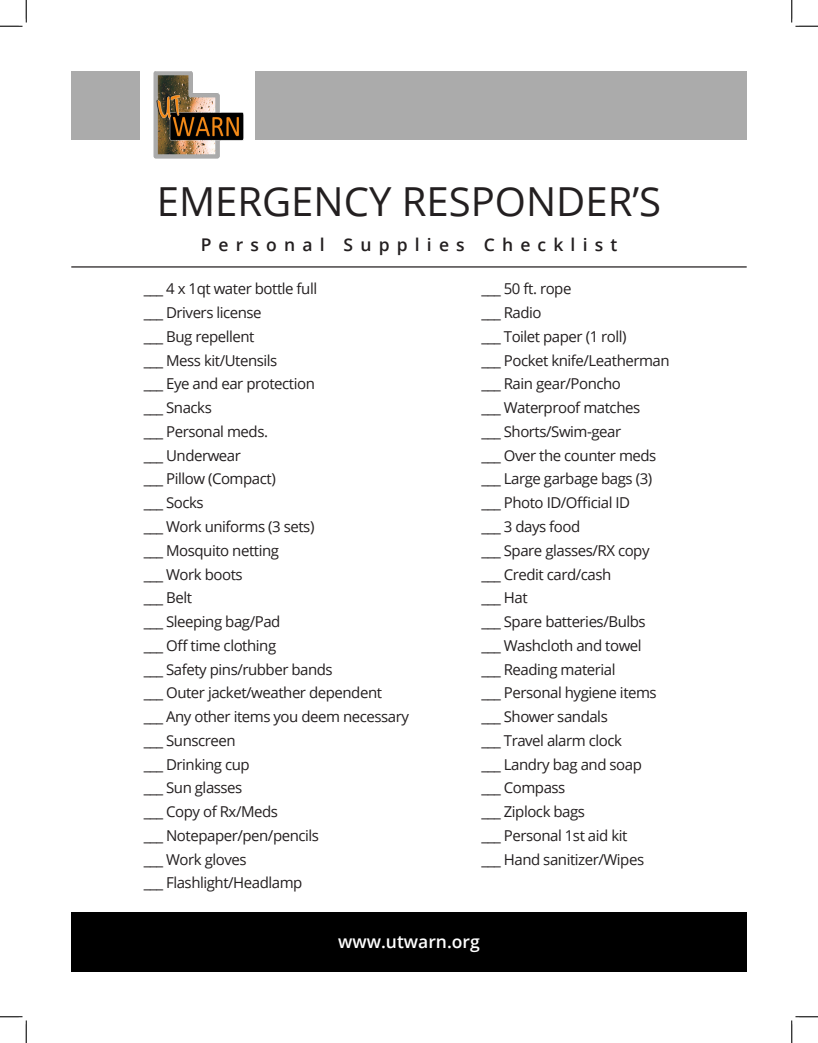
<style>
.page{position:relative;width:818px;height:1043px;background:#fff}
.page>*{position:absolute;margin:0;border:0;box-sizing:border-box;transform-origin:0 0}
.t1{font:40px "Open Sans";color:#231f20}
.t2{font:600 17.5px "Open Sans";letter-spacing:.41em;color:#231f20}
.t3{font:600 17.5px "Open Sans";color:#fff}
.t4{font:15px "Open Sans";letter-spacing:-.03em;color:#231f20}
</style>
<div class="page">
<div style="left:71px;top:71px;width:675px;height:68px;background:#ababab"></div>
<div style="left:140px;top:69px;width:115px;height:82px;background:#fff"></div>
<div style="left:71px;top:911px;width:675px;height:60px;background:#000"></div>
<hr style="left:71px;top:266px;width:675px;height:1px;background:#231f20">
<img style="left:153px;top:71px;width:90px;height:88px">
<svg style="left:0;top:0;width:27px;height:27px"></svg>
<svg style="left:0;top:1016px;width:27px;height:26px"></svg>
<svg style="left:791px;top:0;width:27px;height:27px"></svg>
<svg style="left:791px;top:1016px;width:27px;height:26px"></svg>
<p class="t1" style="left:157px;top:174px;width:506px">EMERGENCY RESPONDER’S</p>
<p class="t2" style="left:201px;top:233px;width:418px">Personal Supplies Checklist</p>
<p class="t4" style="left:144px;top:279px;width:175px">___ 4 x 1qt water bottle full</p>
<p class="t4" style="left:144px;top:302px;width:119px">___ Drivers license</p>
<p class="t4" style="left:144px;top:326px;width:112px">___ Bug repellent</p>
<p class="t4" style="left:144px;top:350px;width:135px">___ Mess kit/Utensils</p>
<p class="t4" style="left:144px;top:374px;width:173px">___ Eye and ear protection</p>
<p class="t4" style="left:144px;top:397px;width:69px">___ Snacks</p>
<p class="t4" style="left:144px;top:421px;width:126px">___ Personal meds.</p>
<p class="t4" style="left:144px;top:445px;width:99px">___ Underwear</p>
<p class="t4" style="left:144px;top:469px;width:133px">___ Pillow (Compact)</p>
<p class="t4" style="left:144px;top:492px;width:61px">___ Socks</p>
<p class="t4" style="left:144px;top:516px;width:172px">___ Work uniforms (3 sets)</p>
<p class="t4" style="left:144px;top:540px;width:137px">___ Mosquito netting</p>
<p class="t4" style="left:144px;top:564px;width:100px">___ Work boots</p>
<p class="t4" style="left:144px;top:587px;width:50px">___ Belt</p>
<p class="t4" style="left:144px;top:611px;width:138px">___ Sleeping bag/Pad</p>
<p class="t4" style="left:144px;top:635px;width:134px">___ Off time clothing</p>
<p class="t4" style="left:144px;top:659px;width:190px">___ Safety pins/rubber bands</p>
<p class="t4" style="left:144px;top:682px;width:240px">___ Outer jacket/weather dependent</p>
<p class="t4" style="left:144px;top:706px;width:266px">___ Any other items you deem necessary</p>
<p class="t4" style="left:144px;top:730px;width:93px">___ Sunscreen</p>
<p class="t4" style="left:144px;top:754px;width:107px">___ Drinking cup</p>
<p class="t4" style="left:144px;top:777px;width:100px">___ Sun glasses</p>
<p class="t4" style="left:144px;top:801px;width:136px">___ Copy of Rx/Meds</p>
<p class="t4" style="left:144px;top:825px;width:177px">___ Notepaper/pen/pencils</p>
<p class="t4" style="left:144px;top:849px;width:104px">___ Work gloves</p>
<p class="t4" style="left:144px;top:872px;width:160px">___ Flashlight/Headlamp</p>
<p class="t4" style="left:481px;top:279px;width:91px">___ 50 ft. rope</p>
<p class="t4" style="left:481px;top:302px;width:62px">___ Radio</p>
<p class="t4" style="left:481px;top:326px;width:147px">___ Toilet paper (1 roll)</p>
<p class="t4" style="left:481px;top:350px;width:190px">___ Pocket knife/Leatherman</p>
<p class="t4" style="left:481px;top:374px;width:141px">___ Rain gear/Poncho</p>
<p class="t4" style="left:481px;top:397px;width:160px">___ Waterproof matches</p>
<p class="t4" style="left:481px;top:421px;width:141px">___ Shorts/Swim-gear</p>
<p class="t4" style="left:481px;top:445px;width:176px">___ Over the counter meds</p>
<p class="t4" style="left:481px;top:469px;width:172px">___ Large garbage bags (3)</p>
<p class="t4" style="left:481px;top:492px;width:150px">___ Photo ID/Official ID</p>
<p class="t4" style="left:481px;top:516px;width:100px">___ 3 days food</p>
<p class="t4" style="left:481px;top:540px;width:169px">___ Spare glasses/RX copy</p>
<p class="t4" style="left:481px;top:564px;width:131px">___ Credit card/cash</p>
<p class="t4" style="left:481px;top:587px;width:48px">___ Hat</p>
<p class="t4" style="left:481px;top:611px;width:166px">___ Spare batteries/Bulbs</p>
<p class="t4" style="left:481px;top:635px;width:162px">___ Washcloth and towel</p>
<p class="t4" style="left:481px;top:659px;width:135px">___ Reading material</p>
<p class="t4" style="left:481px;top:682px;width:177px">___ Personal hygiene items</p>
<p class="t4" style="left:481px;top:706px;width:128px">___ Shower sandals</p>
<p class="t4" style="left:481px;top:730px;width:142px">___ Travel alarm clock</p>
<p class="t4" style="left:481px;top:754px;width:162px">___ Landry bag and soap</p>
<p class="t4" style="left:481px;top:777px;width:85px">___ Compass</p>
<p class="t4" style="left:481px;top:801px;width:105px">___ Ziplock bags</p>
<p class="t4" style="left:481px;top:825px;width:147px">___ Personal 1st aid kit</p>
<p class="t4" style="left:481px;top:849px;width:164px">___ Hand sanitizer/Wipes</p>
<p class="t3" style="left:338px;top:930px;width:143px">www.utwarn.org</p>
</div>
